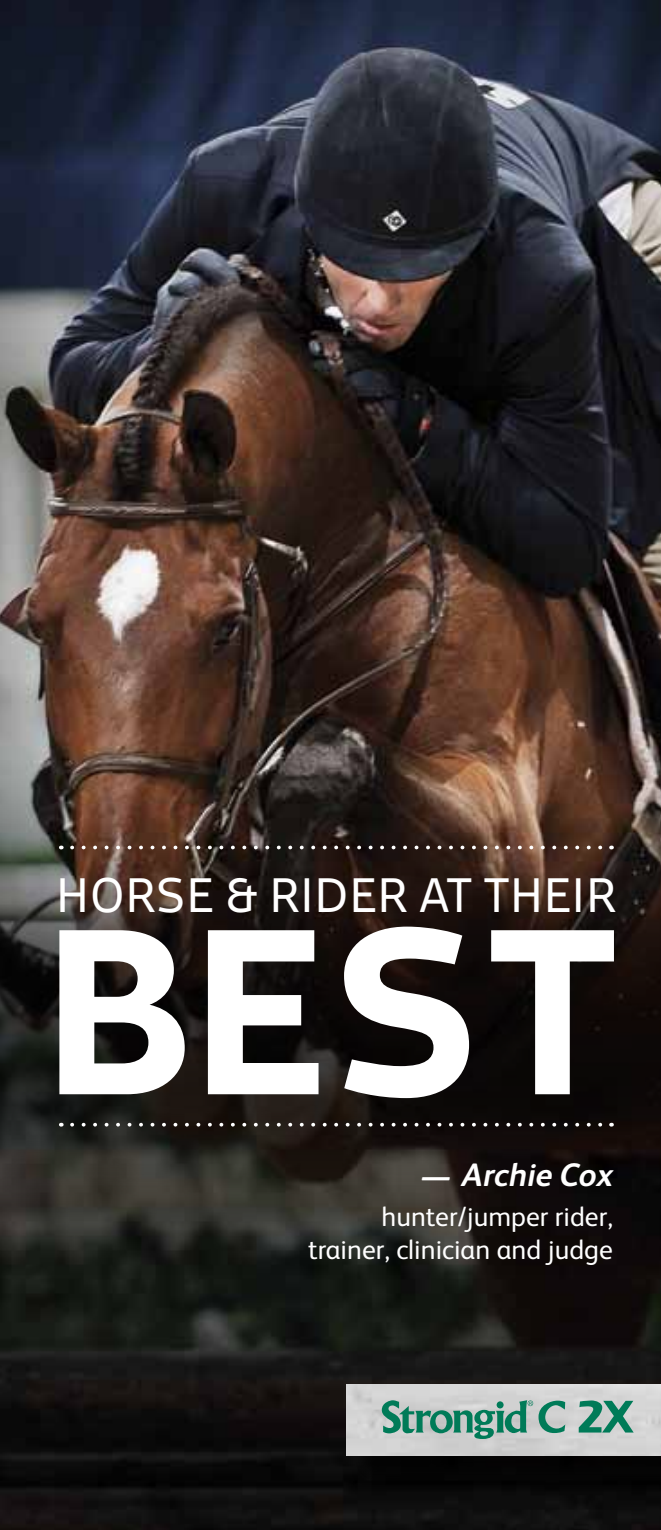
<style>
.page{position:relative;width:661px;height:1530px;background:#fff}
.page>*{position:absolute;margin:0;border:0;box-sizing:border-box;transform-origin:0 0}
.t1{font:700 225px "Scuba OT";color:#fff}
.t2{font:46.25px "Scuba OT";letter-spacing:.02em;color:#fff}
.t3{font:italic 700 32.5px "FS Albert";color:#fff}
.t4{font:27.5px/32.5px "FS Albert";color:#fff;text-align:right}
.s1{font-size:27.5px}
</style>
<div class="page">
<img style="left:0;top:0;width:660px;height:1530px">
<div style="left:350px;top:1388px;width:310px;height:98px;background:#000"></div>
<img style="left:0;top:555px;width:660px;height:900px">
<svg style="left:381px;top:1400px;width:151px;height:39px;background:#81aea2"></svg>
<svg style="left:538px;top:1401px;width:26px;height:32px"></svg>
<svg style="left:578px;top:1400px;width:55px;height:33px;background:#67a594"></svg>
<svg style="left:72px;top:1123px;width:532px;height:4px;background:#4e4a48"></svg>
<svg style="left:72px;top:846px;width:532px;height:3px"></svg>
<h2 class="t2" style="left:56px;top:867px;width:560px">HORSE &amp; RIDER AT TH EIR</h2>
<h1 class="t1" style="left:45px;top:875px;width:572px">best</h1>
<p class="t3" style="left:422px;top:1152px;width:192px"><span class="s1">—</span> Archie Cox</p>
<p class="t4" style="left:308px;top:1199px;width:306px">hunter/jumper rider, trainer, clinician and judge</p>
</div>
